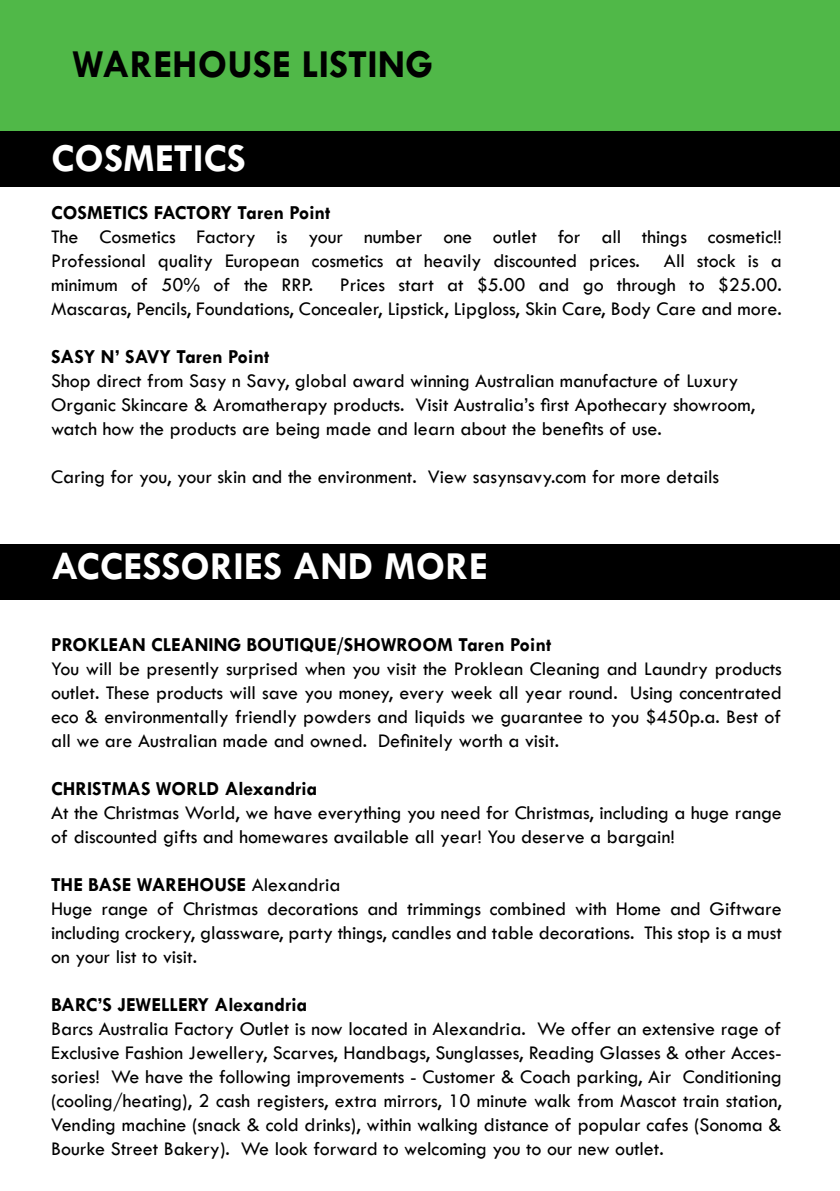
<style>
.page{position:relative;width:840px;height:1191px;background:#fff}
.page>*{position:absolute;margin:0;border:0;box-sizing:border-box;transform-origin:0 0}
.t1{font:700 40px "Tw Cen";color:#fff}
.t2{font:700 40px "Tw Cen";color:#000}
.t3{font:20px/24px "Tw Cen";color:#000;text-align:justify}
.t4{font:700 20px "Tw Cen";color:#000}
.s1{font-weight:700}
</style>
<div class="page">
<div style="left:0;top:0;width:839px;height:133px;background:#50b848"></div>
<div style="left:0;top:544px;width:839px;height:55px;background:#000"></div>
<div style="left:0;top:131px;width:839px;height:56px;background:#000"></div>
<h1 class="t2" style="left:72px;top:40px;width:362px">WAREHOUSE LISTING</h1>
<h1 class="t1" style="left:51px;top:134px;width:196px">COSMETICS</h1>
<p class="t4" style="left:51px;top:201px;width:281px">COSMETICS FACTORY Taren Point</p>
<p class="t3" style="left:51px;top:225px;width:731px">The Cosmetics Factory is your number one outlet for all things cosmetic!!<br>Professional quality European cosmetics at heavily discounted prices. All stock is a minimum of 50% of the RRP.</p>
<p class="t3" style="left:51px;top:273px;width:732px;text-align:right">Prices start at $5.00 and go through to $25.00.<br>Mascaras, Pencils, Foundations, Concealer, Lipstick, Lipgloss, Skin Care, Body Care and more.</p>
<p class="t4" style="left:51px;top:345px;width:219px">SASY N’ SAVY Taren Point</p>
<p class="t3" style="left:51px;top:369px;width:705px;text-align:left">Shop direct from Sasy n Savy, global award winning Australian manufacture of Luxury<br>Organic Skincare &amp; Aromatherapy products. Visit Australia’s first Apothecary showroom, watch how the products are being made and learn about the benefits of use.</p>
<p class="t3" style="left:51px;top:465px;width:669px">Caring for you, your skin and the environment. View sasynsavy.com for more details</p>
<h1 class="t1" style="left:51px;top:542px;width:438px">ACCESSORIES AND MORE</h1>
<p class="t4" style="left:51px;top:633px;width:501px">PROKLEAN CLEANING BOUTIQUE/SHOWROOM Taren Point</p>
<p class="t3" style="left:51px;top:657px;width:731px">You will be presently surprised when you visit the Proklean Cleaning and Laundry products outlet. These products will save you money, every week all year round. Using concentrated eco &amp; environmentally friendly powders and liquids we guarantee to you $450p.a. Best of all we are Australian made and owned. Definitely worth a visit.</p>
<p class="t4" style="left:51px;top:777px;width:267px">CHRISTMAS WORLD Alexandria</p>
<p class="t3" style="left:51px;top:801px;width:731px">At the Christmas World, we have everything you need for Christmas, including a huge range of discounted gifts and homewares available all year! You deserve a bargain!</p>
<p class="t3" style="left:51px;top:873px;width:731px;text-align:left"><span class="s1">THE BASE WAREHOUSE</span> Alexandria<br>Huge range of Christmas decorations and trimmings combined with Home and Giftware including crockery, glassware, party things, candles and table decorations. This stop is a must on your list to visit.</p>
<p class="t4" style="left:51px;top:993px;width:257px">BARC’S JEWELLERY Alexandria</p>
<p class="t3" style="left:51px;top:1017px;width:731px">Barcs Australia Factory Outlet is now located in Alexandria. We offer an extensive rage of Exclusive Fashion Jewellery, Scarves, Handbags, Sunglasses, Reading Glasses &amp; other Acces&shy;sories! We have the following improvements - Customer &amp; Coach parking, Air Conditioning (cooling/heating), 2 cash registers, extra mirrors, 10 minute walk from Mascot train station, Vending machine (snack &amp; cold drinks), within walking distance of popular cafes (Sonoma &amp; Bourke Street Bakery). We look forward to welcoming you to our new outlet.</p>
</div>
